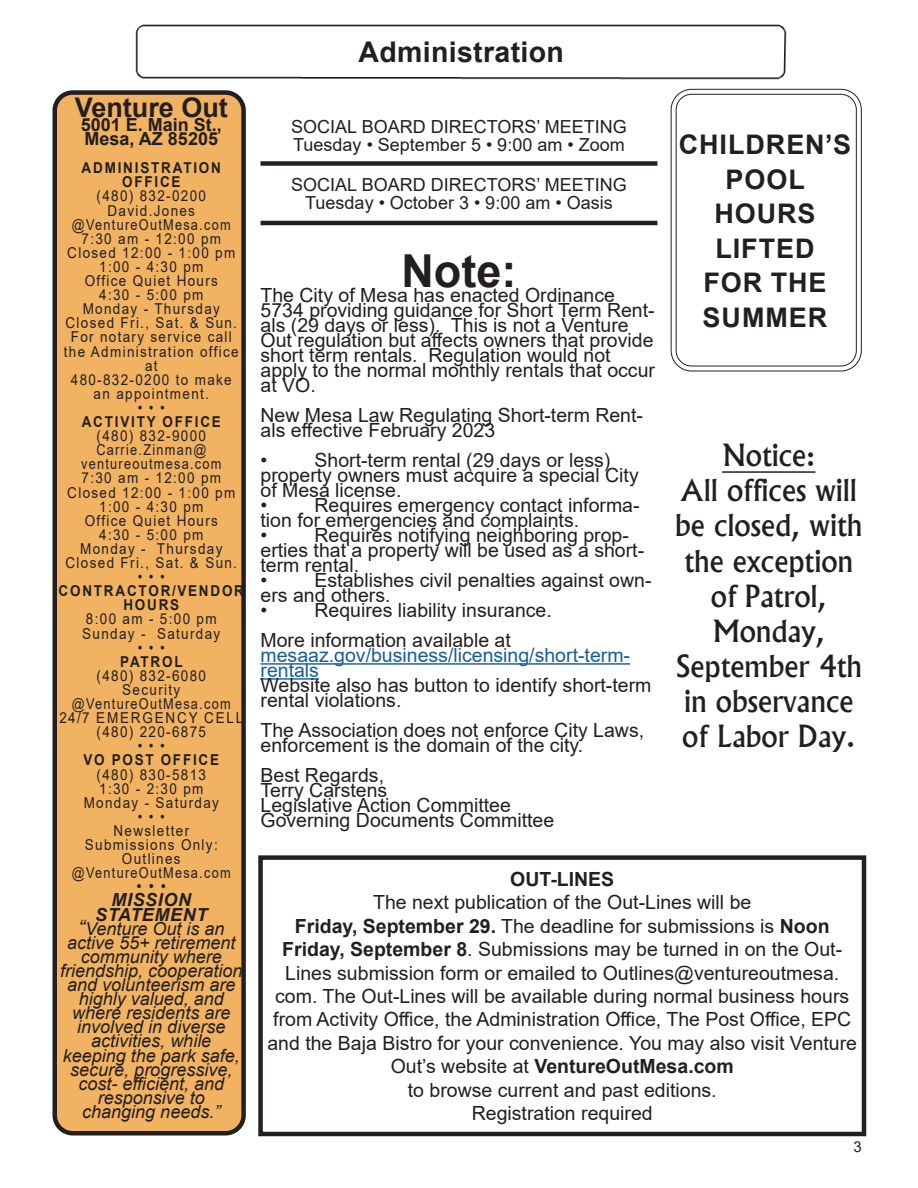
<style>
.page{position:relative;width:918px;height:1188px;background:#fff}
.page>*{position:absolute;margin:0;border:0;box-sizing:border-box;transform-origin:0 0}
.t1{font:700 45.45px "Arial";color:#231f20}
.t2{font:500 29.25px/35.1px "Albertus";color:#231f20;text-align:center}
.Section_title{font:700 28.5px "Arial";letter-spacing:.01em;color:#231f20}
.OL_1_TITLE{font:700 27px/34.5px "Arial";letter-spacing:.035em;color:#231f20;text-align:center}
.OL_1_TITLE-2{font:700 27px "Arial";color:#231f20}
.t3{font:19.5px/15px "Arial";color:#231f20}
.t4{font:19.5px/15px "Arial";color:#175d9e}
.t5{font:700 19.5px "Arial";color:#231f20}
.t6{font:italic 18px/14.1px "Arial";color:#231f20;text-align:center}
.t7{font:18px "Arial";color:#231f20}
.t8{font:700 18px/14.1px "Arial";color:#231f20}
.t9{font:italic 700 18px/14.1px "Arial";letter-spacing:.035em;color:#231f20;text-align:center}
.OL_BODY{font:16.5px "Arial";color:#231f20;scale:.9 1}
.OL_BODY-2{font:15px/14.1px "Arial";letter-spacing:.1em;color:#231f20;text-align:center;scale:.9 1}
.OL_BODY-3{font:15px/14.1px "Arial";letter-spacing:.1em;color:#231f20;text-align:center;scale:.85 1}
.OL_BODY-4{font:700 15px/14.1px "Arial";letter-spacing:.135em;color:#231f20;text-align:center;scale:.9 1}
.OL_BODY-5{font:15px "Arial";letter-spacing:.135em;color:#231f20;scale:.9 1}
.OL_BODY-6{font:15px "Arial";letter-spacing:.1em;color:#231f20}
.s1{font-size:21px}
.s2{color:#231f20}
.s3{font-weight:700}
</style>
<div class="page">
<img style="left:136px;top:24px;width:650px;height:56px">
<div style="left:55px;top:93px;width:189px;height:1040px;background:#f1b262;border-radius:18px"></div>
<div style="left:52px;top:90px;width:194px;height:1046px;border:4px solid #231f20;border-radius:18px"></div>
<hr style="left:722px;top:471px;width:93px;height:2px;background:#231f20">
<div style="left:671px;top:89px;width:191px;height:283px;border:1px solid #231f20;border-radius:20px"></div>
<div style="left:676px;top:94px;width:181px;height:273px;border:1px solid #231f20;border-radius:16px"></div>
<div style="left:258px;top:855px;width:608px;height:281px;border:4px solid #231f20"></div>
<hr style="left:261px;top:663px;width:369px;height:2px;background:#175d9e">
<hr style="left:261px;top:678px;width:58px;height:2px;background:#175d9e">
<div style="left:261px;top:161px;width:396px;height:5px;background:#231f20"></div>
<hr style="left:261px;top:221px;width:396px;height:4px;background:#231f20">
<p class="OL_1_TITLE-2" style="left:75px;top:88px;width:155px">Venture Out</p>
<p class="t8" style="left:81px;top:118px;width:143px">5001 E. Main St.,<br>Mesa, AZ 85205</p>
<p class="OL_BODY-4" style="left:82px;top:161px;width:156px">ADMINISTRATION<br>OFFICE</p>
<p class="OL_BODY-2" style="left:97px;top:189px;width:123px">(480) 832-0200</p>
<p class="OL_BODY-2" style="left:108px;top:203px;width:99px">David.Jones</p>
<p class="OL_BODY-3" style="left:72px;top:217px;width:188px">@VentureOutMesa.com</p>
<p class="OL_BODY-2" style="left:82px;top:231px;width:157px">7:30 am - 12:00 pm</p>
<p class="OL_BODY-2" style="left:67px;top:245px;width:188px">Closed 12:00 - 1:00 pm</p>
<p class="OL_BODY-2" style="left:99px;top:260px;width:117px">1:00 - 4:30 pm</p>
<p class="OL_BODY-2" style="left:85px;top:274px;width:150px">Office Quiet Hours<br>4:30 - 5:00 pm</p>
<p class="OL_BODY-2" style="left:83px;top:302px;width:154px">Monday - Thursday</p>
<p class="OL_BODY-2" style="left:66px;top:316px;width:192px">Closed Fri., Sat. &amp; Sun.</p>
<p class="OL_BODY-2" style="left:64px;top:330px;width:196px">For notary service call the Administration office at<br>480-832-0200 to make an appointment.</p>
<p class="OL_BODY-2" style="left:138px;top:401px;width:31px">• • •</p>
<p class="OL_BODY-4" style="left:82px;top:415px;width:156px">ACTIVITY OFFICE</p>
<p class="OL_BODY-2" style="left:97px;top:429px;width:123px">(480) 832-9000</p>
<p class="OL_BODY-3" style="left:81px;top:443px;width:167px">Carrie.Zinman@ ventureoutmesa.com</p>
<p class="OL_BODY-2" style="left:82px;top:471px;width:157px">7:30 am - 12:00 pm</p>
<p class="OL_BODY-2" style="left:67px;top:485px;width:188px">Closed 12:00 - 1:00 pm</p>
<p class="OL_BODY-2" style="left:99px;top:499px;width:117px">1:00 - 4:30 pm</p>
<p class="OL_BODY-2" style="left:85px;top:513px;width:150px">Office Quiet Hours<br>4:30 - 5:00 pm</p>
<p class="OL_BODY-2" style="left:80px;top:542px;width:160px">Monday - Thursday</p>
<p class="OL_BODY-2" style="left:66px;top:556px;width:192px">Closed Fri., Sat. &amp; Sun.</p>
<p class="OL_BODY-2" style="left:138px;top:570px;width:31px">• • •</p>
<p class="OL_BODY-4" style="left:59px;top:584px;width:208px">CONTRACTOR/VENDOR<br>HOURS</p>
<p class="OL_BODY-2" style="left:86px;top:612px;width:147px">8:00 am - 5:00 pm</p>
<p class="OL_BODY-2" style="left:82px;top:626px;width:155px">Sunday - Saturday</p>
<p class="OL_BODY-2" style="left:138px;top:640px;width:31px">• • •</p>
<p class="OL_BODY-4" style="left:120px;top:655px;width:71px">PATROL</p>
<p class="OL_BODY-2" style="left:97px;top:668px;width:123px">(480) 832-6080</p>
<p class="OL_BODY-2" style="left:122px;top:683px;width:66px">Security</p>
<p class="OL_BODY-3" style="left:72px;top:697px;width:188px">@VentureOutMesa.com</p>
<p class="OL_BODY-5" style="left:59px;top:708px;width:206px">24/7 EMERGENCY CELL</p>
<p class="OL_BODY-2" style="left:97px;top:725px;width:123px">(480) 220-6875</p>
<p class="OL_BODY-2" style="left:138px;top:739px;width:31px">• • •</p>
<p class="OL_BODY-4" style="left:83px;top:753px;width:152px">VO POST OFFICE</p>
<p class="OL_BODY-2" style="left:97px;top:767px;width:123px">(480) 830-5813</p>
<p class="OL_BODY-2" style="left:99px;top:781px;width:117px">1:30 - 2:30 pm</p>
<p class="OL_BODY-2" style="left:84px;top:795px;width:152px">Monday - Saturday</p>
<p class="OL_BODY-2" style="left:138px;top:809px;width:31px">• • •</p>
<p class="OL_BODY-2" style="left:113px;top:824px;width:86px">Newsletter</p>
<p class="OL_BODY-2" style="left:85px;top:838px;width:149px">Submissions Only:</p>
<p class="OL_BODY-2" style="left:122px;top:852px;width:67px">Outlines</p>
<p class="OL_BODY-3" style="left:72px;top:866px;width:188px">@VentureOutMesa.com</p>
<p class="OL_BODY" style="left:137px;top:875px;width:34px">• • •</p>
<p class="t9" style="left:95px;top:894px;width:114px">MISSION<br>STATEMENT</p>
<p class="t6" style="left:60px;top:922px;width:184px"><span class="s1">“</span>Venture Out is an active 55+ retirement community where friendship, cooperation and volunteerism are highly valued, and where residents are involved in diverse activities, while keeping the park safe, secure, progressive, cost- efficient, and responsive to changing needs.”</p>
<p class="Section_title" style="left:358px;top:32px;width:207px">Administration</p>
<p class="t7" style="left:291px;top:115px;width:337px">SOCIAL BOARD DIRECTORS’ MEETING</p>
<p class="t7" style="left:293px;top:133px;width:333px">Tuesday • September 5 • 9:00 am • Zoom</p>
<p class="t7" style="left:291px;top:172px;width:337px">SOCIAL BOARD DIRECTORS’ MEETING</p>
<p class="t7" style="left:305px;top:190px;width:309px">Tuesday • October 3 • 9:00 am • Oasis</p>
<p class="t1" style="left:402px;top:239px;width:116px">Note:</p>
<p class="t3" style="left:261px;top:287px;width:396px">The City of Mesa has enacted Ordinance 5734 providing guidance for Short Term Rent&shy;als (29 days or less). This is not a Venture Out regulation but affects owners that provide short term rentals. Regulation would not apply to the normal monthly rentals that occur at VO.</p>
<p class="t3" style="left:261px;top:407px;width:384px">New Mesa Law Regulating Short-term Rent&shy;als effective February 2023</p>
<p class="t3" style="left:261px;top:452px;width:8px">•</p>
<p class="t3" style="left:261px;top:452px;width:380px;text-indent:54px">Short-term rental (29 days or less) property owners must acquire a special City of Mesa license.</p>
<p class="t3" style="left:261px;top:497px;width:8px">•</p>
<p class="t3" style="left:261px;top:497px;width:381px;text-indent:54px">Requires emergency contact informa&shy;tion for emergencies and complaints.</p>
<p class="t3" style="left:261px;top:527px;width:8px">•</p>
<p class="t3" style="left:261px;top:527px;width:385px;text-indent:54px">Requires notifying neighboring prop&shy;erties that a property will be used as a short&shy;term rental.</p>
<p class="t3" style="left:261px;top:572px;width:8px">•</p>
<p class="t3" style="left:261px;top:572px;width:393px;text-indent:54px">Establishes civil penalties against own&shy;ers and others.</p>
<p class="t3" style="left:261px;top:602px;width:8px">•</p>
<p class="t3" style="left:315px;top:602px;width:239px">Requires liability insurance.</p>
<p class="t4" style="left:261px;top:632px;width:371px"><span class="s2">More information available at </span>mesaaz.gov/business/licensing/short-term&shy;rentals</p>
<p class="t3" style="left:261px;top:677px;width:392px">Website also has button to identify short-term rental violations.</p>
<p class="t3" style="left:261px;top:722px;width:385px">The Association does not enforce City Laws, enforcement is the domain of the city.</p>
<p class="t3" style="left:261px;top:767px;width:125px">Best Regards,</p>
<p class="t3" style="left:261px;top:782px;width:128px">Terry Carstens</p>
<p class="t3" style="left:261px;top:797px;width:252px">Legislative Action Committee</p>
<p class="t3" style="left:261px;top:812px;width:295px">Governing Documents Committee</p>
<p class="OL_1_TITLE" style="left:679px;top:128px;width:174px">CHILDREN’S<br>POOL<br>HOURS<br>LIFTED<br>FOR THE<br>SUMMER</p>
<p class="t2" style="left:722px;top:438px;width:95px">Notice:</p>
<p class="t2" style="left:675px;top:473px;width:189px">All offices will be closed, with the exception of Patrol,<br>Monday,<br>September 4th in observance of Labor Day.</p>
<p class="t5" style="left:510px;top:865px;width:106px">OUT-LINES</p>
<p class="t3" style="left:267px;top:891px;width:591px;line-height:23.4px;text-align:center">The next publication of the Out-Lines will be<br><span class="s3">Friday, September 29.</span> The deadline for submissions is <span class="s3">Noon Friday, September 8</span>. Submissions may be turned in on the Out-Lines submission form or emailed to Outlines@ventureoutmesa. com. The Out-Lines will be available during normal business hours from Activity Office, the Administration Office, The Post Office, EPC and the Baja Bistro for your convenience. You may also visit Venture Out’s website at <span class="s3">VentureOutMesa.com</span></p>
<p class="t3" style="left:408px;top:1082px;width:310px">to browse current and past editions.</p>
<p class="t3" style="left:472px;top:1105px;width:182px">Registration required</p>
<p class="OL_BODY-6" style="left:853px;top:1137px;width:10px">3</p>
</div>
